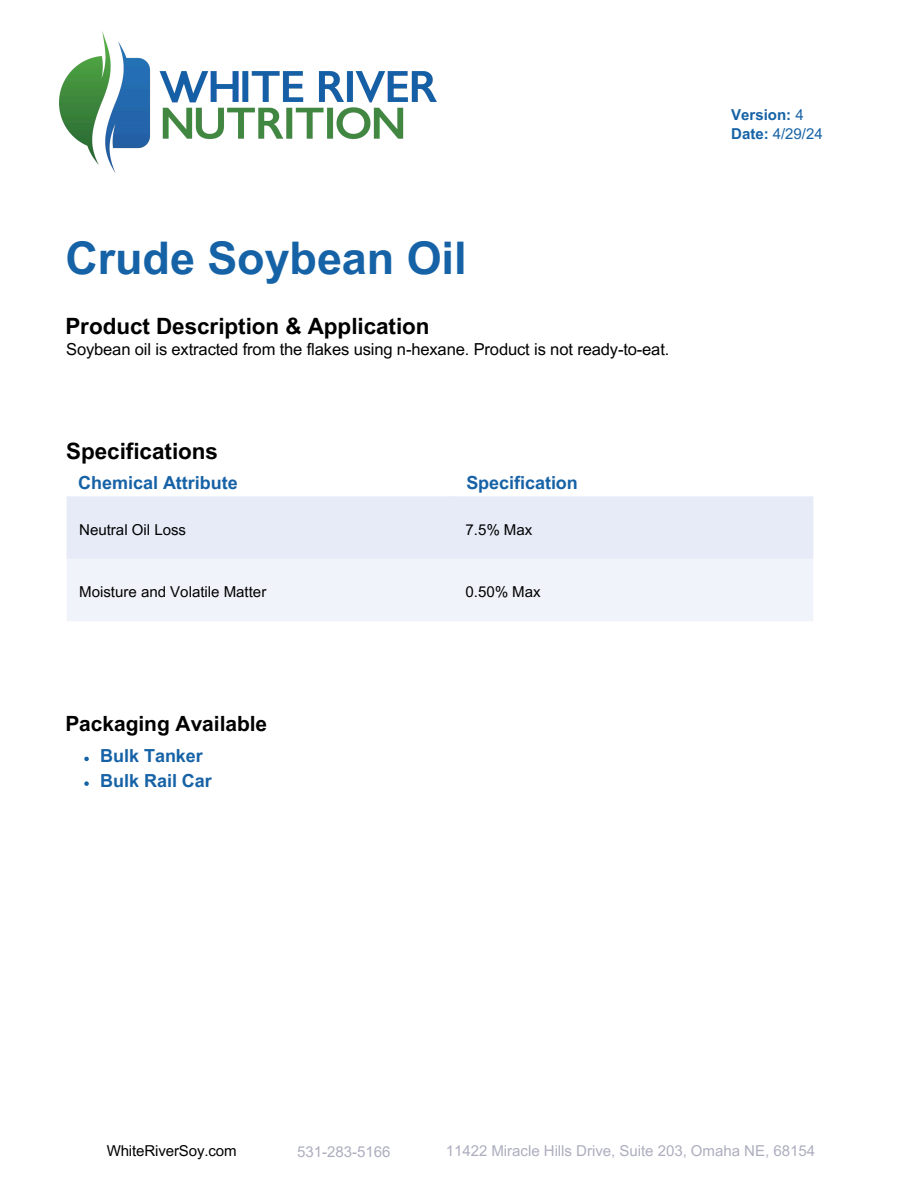
<style>
.page{position:relative;width:918px;height:1188px;background:#fff}
.page>*{position:absolute;margin:0;border:0;box-sizing:border-box;transform-origin:0 0}
.t1{font:700 45px "Arial MT Pro";color:#1662a6}
.t2{font:700 22.5px "Arial MT Pro";color:#000}
.t3{font:700 21px "Arial MT Pro";color:#000}
.t4{font:700 18px "Arial MT Pro";color:#1662a6}
.t5{font:16.5px "Arial MT Pro";letter-spacing:-.01em;color:#000}
.t6{font:15px "Arial MT Pro";color:#000}
.t7{font:15px "Arial MT Pro";color:#adaebe}
.t8{font:700 15px/19.2px "Arial MT Pro";color:#1662a6}
.s1{font-weight:400}
.s2{font-family:"Arial"}
</style>
<div class="page">
<img style="left:60px;top:32px;width:376px;height:140px">
<div style="left:67px;top:497px;width:746px;height:62px;background:#e6ebf7"></div>
<div style="left:67px;top:559px;width:746px;height:62px;background:#f1f3fa"></div>
<svg style="left:84px;top:757px;width:5px;height:4px"></svg>
<svg style="left:84px;top:781px;width:5px;height:5px"></svg>
<h2 class="t1" style="left:65px;top:242px;width:403px">Crude Soybean Oil</h2>
<h3 class="t2" style="left:65px;top:318px;width:366px">Product Description &amp; Application</h3>
<p class="t5" style="left:66px;top:343px;width:605px">Soybean oil is extracted from the flakes using n-hexane. Product is not ready-to-eat.</p>
<h3 class="t2" style="left:66px;top:442px;width:154px">Specifications</h3>
<p class="t4" style="left:78px;top:476px;width:161px">Chemical Attribute</p>
<p class="t4" style="left:466px;top:476px;width:113px">Specification</p>
<p class="t6" style="left:79px;top:524px;width:108px">Neutral Oil Loss</p>
<h1 class="t6" style="left:466px;top:524px;width:68px">7.5% Max</h1>
<h2 class="t6" style="left:79px;top:586px;width:189px">Moisture and Volatile Matter</h2>
<h4 class="t6" style="left:466px;top:586px;width:77px">0.50% Max</h4>
<p class="t3" style="left:65px;top:716px;width:203px">Packaging Available</p>
<p class="t4" style="left:100px;top:749px;width:104px">Bulk Tanker</p>
<p class="t4" style="left:100px;top:774px;width:113px">Bulk Rail Car</p>
<p class="t8" style="left:731px;top:107px;width:93px">Version: <span class="s1">4<br></span>Date: <span class="s1">4/29/24</span></p>
<h2 class="t6" style="left:107px;top:1145px;width:132px">WhiteRiverSoy.com</h2>
<p class="t7" style="left:297px;top:1146px;width:95px">531-283-516<span class="s2">6</span></p>
<p class="t7" style="left:446px;top:1145px;width:371px">11422 Miracle Hills Drive, Suite 203, Omaha NE, 68154</p>
</div>
